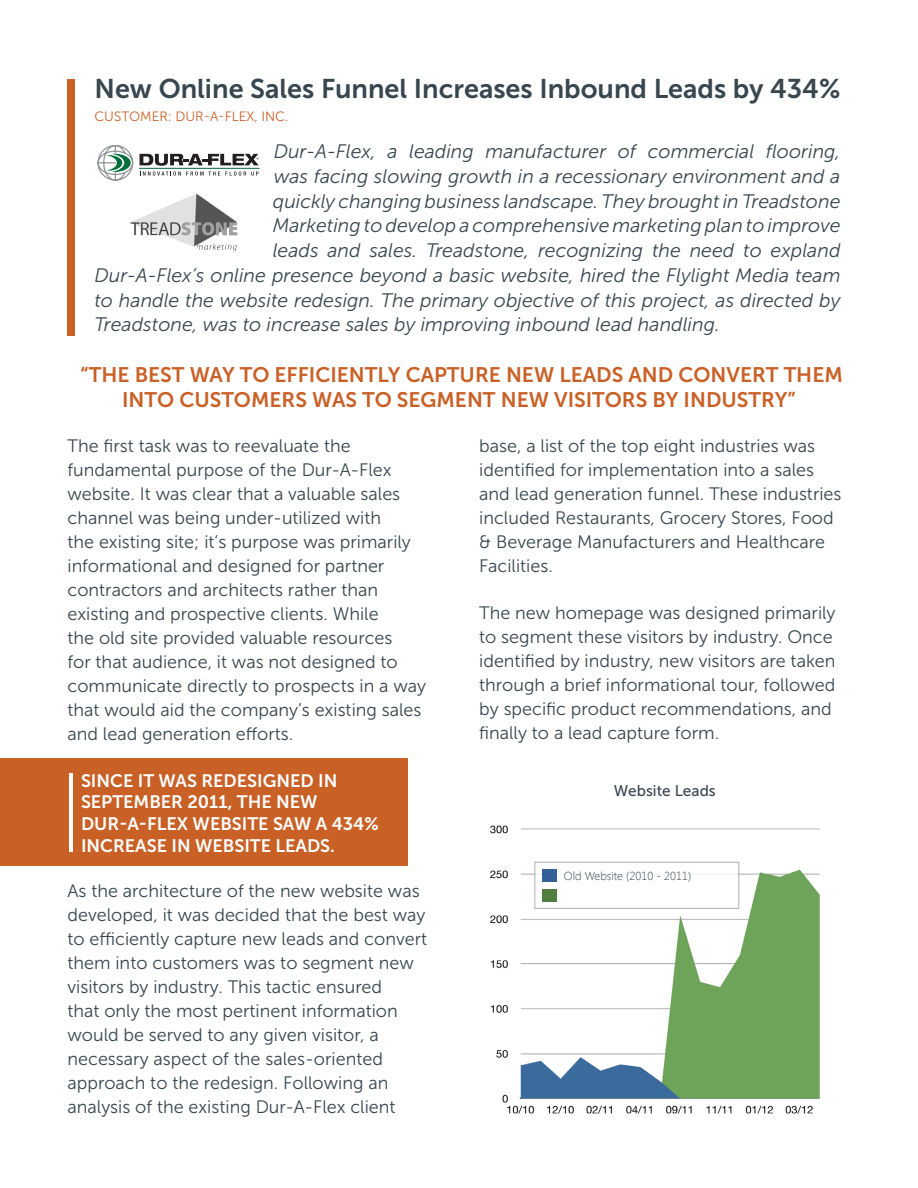
<style>
.page{position:relative;width:918px;height:1188px;background:#fff}
.page>*{position:absolute;margin:0;border:0;box-sizing:border-box;transform-origin:0 0}
.t1{font:27px "Museo Sans 700";color:#38464f}
.t2{font:21px/25.2px "Museo Sans 700";color:#c96127;text-align:center}
.t3{font:italic 19.5px "Museo Sans 300";color:#38464f}
.t4{font:18px/24px "Museo Sans 300";color:#38464f}
.t5{font:18px/21.6px "Museo Sans 700";color:#fff}
.t6{font:15.45px "Museo Sans 500";color:#38464f}
.t7{font:13.5px "Museo Sans 300";color:#c96127}
.t8{font:300 11.55px "Segoe UI";color:#38464f}
</style>
<div class="page">
<div style="left:68px;top:79px;width:7px;height:257px;background:#c96127"></div>
<hr style="left:139px;top:168px;width:121px;height:1px;background:#00693f">
<svg style="left:140px;top:154px;width:119px;height:22px"></svg>
<svg style="left:98px;top:145px;width:36px;height:36px"></svg>
<img style="left:490px;top:825px;width:330px;height:289px">
<div style="left:535px;top:862px;width:204px;height:47px;background:#fff;border:1px solid #9c9ca1"></div>
<div style="left:542px;top:869px;width:14px;height:13px;background:#356097"></div>
<div style="left:542px;top:889px;width:14px;height:13px;background:#527f40"></div>
<div style="left:0;top:758px;width:408px;height:108px;background:#c96127"></div>
<hr style="left:69px;top:773px;width:4px;height:78px;background:#fff">
<img style="left:130px;top:193px;width:108px;height:59px">
<p class="t1" style="left:94px;top:74px;width:747px">New Online Sales Funnel Increases Inbound Leads by 434%</p>
<p class="t7" style="left:94px;top:109px;width:195px">CUSTOMER: DUR-A-FLEX, INC.</p>
<p class="t3" style="left:274px;top:141px;width:568px">Dur-A-Flex, a leading manufacturer of commercial flooring,</p>
<p class="t3" style="left:274px;top:166px;width:568px">was facing slowing growth in a recessionary environment and a</p>
<p class="t3" style="left:273px;top:190px;width:569px">quickly changing business landscape. They brought in Treadstone</p>
<p class="t3" style="left:273px;top:215px;width:569px">Marketing to develop a comprehensive marketing plan to improve</p>
<p class="t3" style="left:273px;top:240px;width:569px">leads and sales. Treadstone, recognizing the need to expland</p>
<p class="t3" style="left:94px;top:265px;width:748px">Dur-A-Flex’s online presence beyond a basic website, hired the Flylight Media team</p>
<p class="t3" style="left:94px;top:289px;width:747px">to handle the website redesign. The primary objective of this project, as directed by</p>
<p class="t3" style="left:94px;top:314px;width:627px">Treadstone, was to increase sales by improving inbound lead handling.</p>
<p class="t2" style="left:80px;top:362px;width:764px">“THE BEST WAY TO EFFICIENTLY CAPTURE NEW LEADS AND CONVERT THEM<br>INTO CUSTOMERS WAS TO SEGMENT NEW VISITORS BY INDUSTRY”</p>
<p class="t4" style="left:68px;top:434px;width:360px">The first task was to reevaluate the fundamental purpose of the Dur-A-Flex website. It was clear that a valuable sales channel was being under-utilized with<br>the existing site; it’s purpose was primarily informational and designed for partner contractors and architects rather than existing and prospective clients. While<br>the old site provided valuable resources<br>for that audience, it was not designed to communicate directly to prospects in a way that would aid the company’s existing sales and lead generation efforts.</p>
<p class="t5" style="left:81px;top:770px;width:299px">SINCE IT WAS REDESIGNED IN<br>SEPTEMBER 2011, THE NEW<br>DUR-A-FLEX WEBSITE SAW A 434%<br>INCREASE IN WEBSITE LEADS.</p>
<p class="t4" style="left:68px;top:879px;width:361px">As the architecture of the new website was developed, it was decided that the best way to efficiently capture new leads and convert them into customers was to segment new visitors by industry. This tactic ensured<br>that only the most pertinent information would be served to any given visitor, a necessary aspect of the sales-oriented approach to the redesign. Following an analysis of the existing Dur-A-Flex client</p>
<p class="t4" style="left:479px;top:434px;width:364px">base, a list of the top eight industries was identified for implementation into a sales and lead generation funnel. These industries included Restaurants, Grocery Stores, Food &amp; Beverage Manufacturers and Healthcare Facilities.</p>
<p class="t4" style="left:479px;top:601px;width:358px">The new homepage was designed primarily to segment these visitors by industry. Once identified by industry, new visitors are taken through a brief informational tour, followed by specific product recommendations, and finally to a lead capture form.</p>
<p class="t6" style="left:614px;top:782px;width:104px">Website Leads</p>
<p class="t8" style="left:564px;top:869px;width:129px">Old Website (2010 - 2011)</p>
</div>
